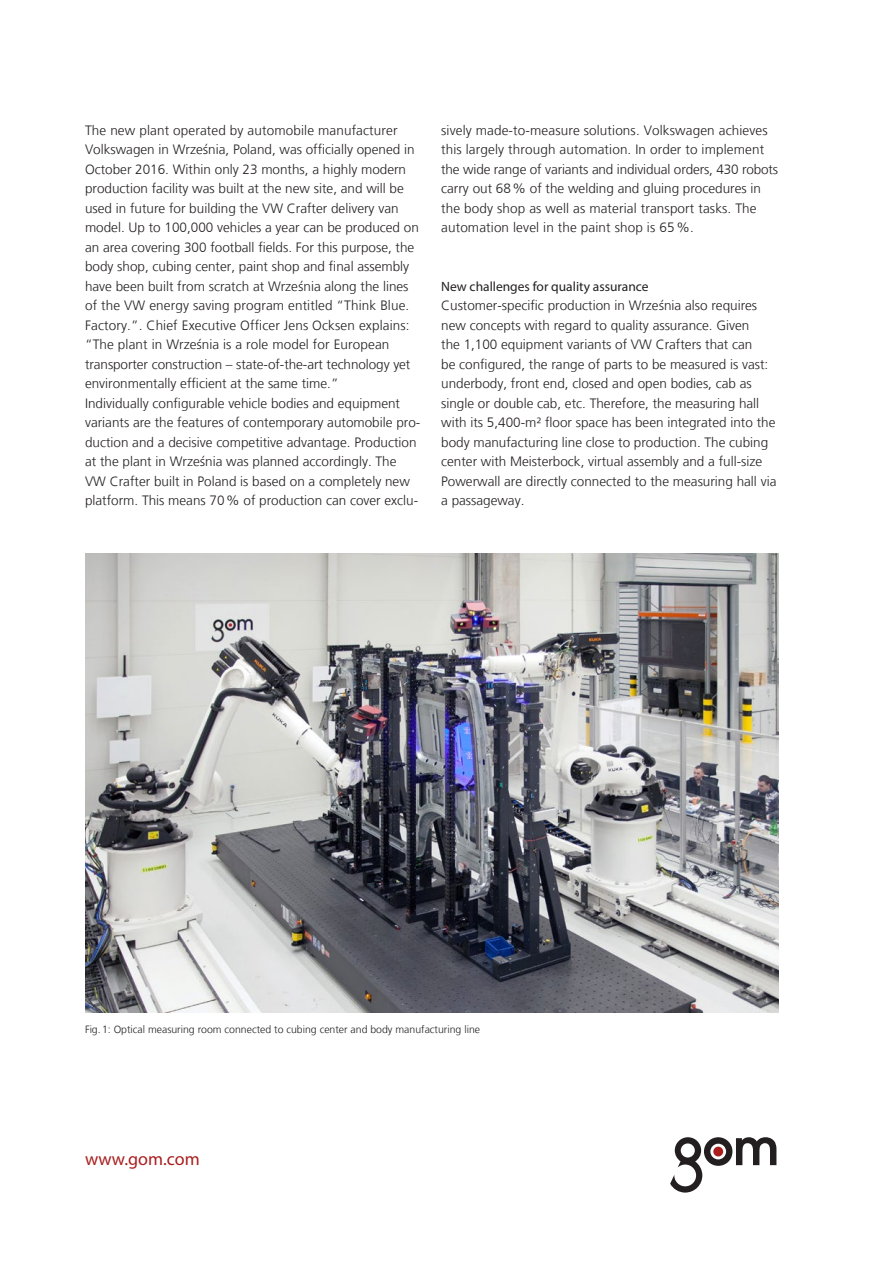
<style>
.page{position:relative;width:893px;height:1263px;background:#fff}
.page>*{position:absolute;margin:0;border:0;box-sizing:border-box;transform-origin:0 0}
.t1{font:18px "Myriad Pro";color:#aa1e1e}
.t2{font:300 13.5px/19.5px "Frutiger LT";color:#231f20}
.t3{font:13.5px "Myriad Pro";color:#231f20}
.t4{font:300 10.5px "Frutiger LT";color:#231f20}
.s1{font-family:"Frutiger Neue LTW1 G"}
</style>
<div class="page">
<svg style="left:670px;top:1137px;width:106px;height:55px"></svg>
<img style="left:85px;top:554px;width:693px;height:458px">
<p class="t2" style="left:85px;top:120px;width:337px">The new plant operated by automobile manufacturer Volkswagen in Wrze<span class="s1">ś</span>nia, Poland, was officially opened in October 2016. Within only 23 months, a highly modern production facility was built at the new site, and will be used in future for building the VW Crafter delivery van model. Up to 100,000 vehicles a year can be produced on an area covering 300 football fields. For this purpose, the body shop, cubing center, paint shop and final assembly have been built from scratch at Wrze<span class="s1">ś</span>nia along the lines of the VW energy saving program entitled “Think Blue.<br>Factory.”. Chief Executive Officer Jens Ocksen explains: “The plant in Wrze<span class="s1">ś</span>nia is a role model for European transporter construction – state-of-the-art technology yet environmentally efficient at the same time.”<br>Individually configurable vehicle bodies and equipment variants are the features of contemporary automobile pro&shy;duction and a decisive competitive advantage. Production at the plant in Wrze<span class="s1">ś</span>nia was planned accordingly. The VW Crafter built in Poland is based on a completely new platform. This means 70% of production can cover exclu-</p>
<p class="t2" style="left:441px;top:120px;width:339px">sively made-to-measure solutions. Volkswagen achieves this largely through automation. In order to implement the wide range of variants and individual orders, 430 robots carry out 68% of the welding and gluing procedures in the body shop as well as material transport tasks. The automation level in the paint shop is 65%.</p>
<p class="t3" style="left:441px;top:278px;width:209px">New challenges for quality assurance</p>
<p class="t2" style="left:441px;top:296px;width:337px">Customer-specific production in Wrze<span class="s1">ś</span>nia also requires new concepts with regard to quality assurance. Given<br>the 1,100 equipment variants of VW Crafters that can<br>be configured, the range of parts to be measured is vast: underbody, front end, closed and open bodies, cab as single or double cab, etc. Therefore, the measuring hall with its 5,400-m² floor space has been integrated into the body manufacturing line close to production. The cubing center with Meisterbock, virtual assembly and a full-size Powerwall are directly connected to the measuring hall via a passageway.</p>
<p class="t4" style="left:85px;top:1023px;width:397px">Fig.1: Optical measuring room connected to cubing center and body manufacturing line</p>
<h1 class="t1" style="left:85px;top:1148px;width:116px">www.gom.com</h1>
</div>
